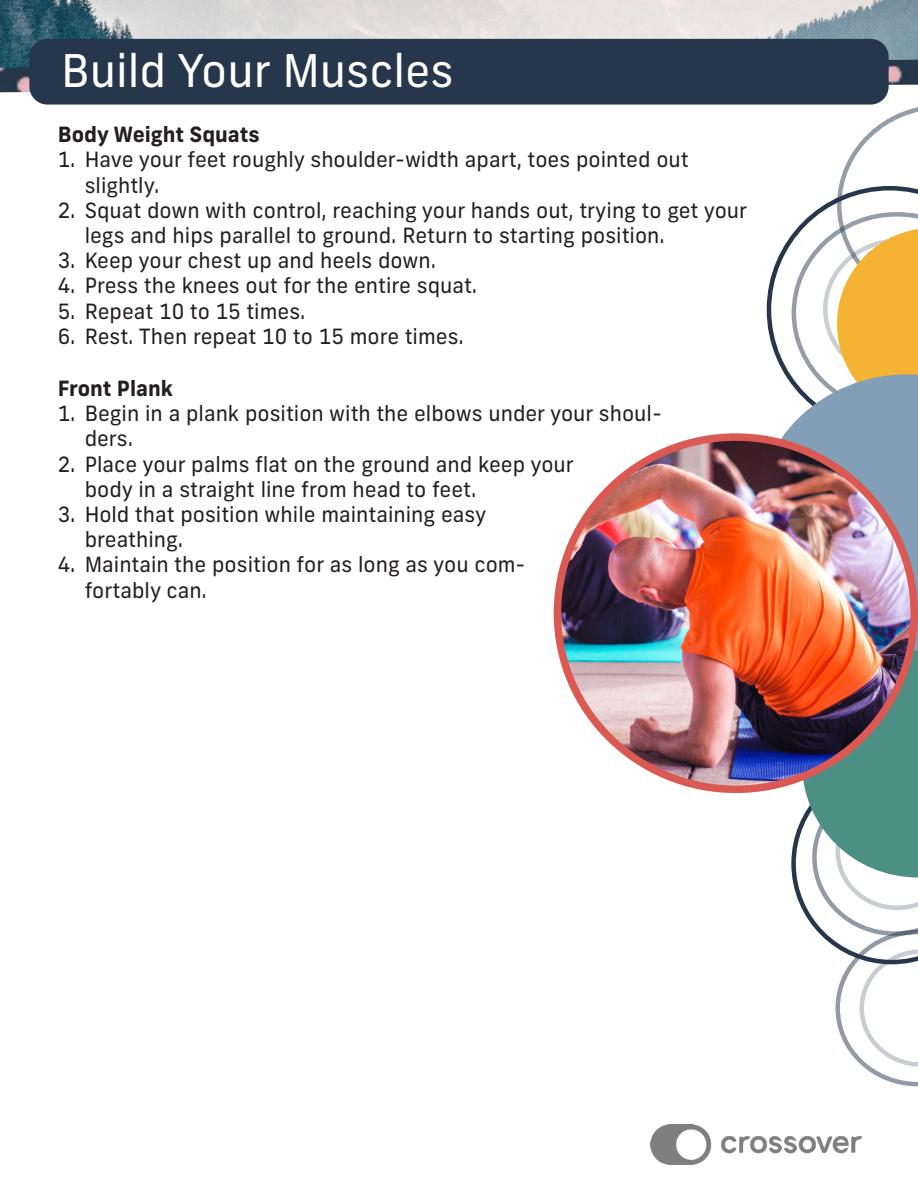
<style>
.page{position:relative;width:918px;height:1188px;background:#fff}
.page>*{position:absolute;margin:0;border:0;box-sizing:border-box;transform-origin:0 0}
.t1{font:45px "Frank New";color:#fff}
.t2{font:21px/25.2px "Frank New";color:#231f20}
.t3{font:700 21px "Frank New";color:#231f20}
</style>
<div class="page">
<img style="left:0;top:0;width:918px;height:60px">
<svg style="left:767px;top:107px;width:151px;height:267px"></svg>
<svg style="left:759px;top:374px;width:159px;height:277px;fill:#829fb7"></svg>
<img style="left:557px;top:437px;width:357px;height:352px">
<div style="left:554px;top:433px;width:364px;height:360px;border:8px solid #da5a53;border-radius:50%"></div>
<img style="left:0;top:60px;width:918px;height:32px">
<div style="left:29px;top:39px;width:860px;height:66px;background:#26374b;border-radius:18px"></div>
<img style="left:651px;top:1124px;width:210px;height:41px">
<svg style="left:791px;top:651px;width:127px;height:435px"></svg>
<p class="t1" style="left:61px;top:42px;width:394px">Build Your Muscles</p>
<p class="t3" style="left:58px;top:121px;width:204px">Body Weight Squats</p>
<p class="t2" style="left:85px;top:147px;width:606px;text-indent:-27px">1. Have your feet roughly shoulder-width apart, toes pointed out slightly.</p>
<p class="t2" style="left:85px;top:197px;width:664px;text-indent:-27px">2. Squat down with control, reaching your hands out, trying to get your legs and hips parallel to ground. Return to starting position.</p>
<p class="t2" style="left:58px;top:248px;width:380px">3. Keep your chest up and heels down.</p>
<p class="t2" style="left:58px;top:273px;width:421px">4. Press the knees out for the entire squat.</p>
<p class="t2" style="left:58px;top:298px;width:249px">5. Repeat 10 to 15 times.</p>
<p class="t2" style="left:58px;top:323px;width:408px">6. Rest. Then repeat 10 to 15 more times.</p>
<p class="t3" style="left:58px;top:375px;width:117px">Front Plank</p>
<p class="t2" style="left:85px;top:401px;width:579px;text-indent:-27px">1. Begin in a plank position with the elbows under your shoul&shy;ders.</p>
<p class="t2" style="left:85px;top:451px;width:491px;text-indent:-27px">2. Place your palms flat on the ground and keep your body in a straight line from head to feet.</p>
<p class="t2" style="left:85px;top:502px;width:403px;text-indent:-27px">3. Hold that position while maintaining easy breathing.</p>
<p class="t2" style="left:85px;top:552px;width:442px;text-indent:-27px">4. Maintain the position for as long as you com&shy;fortably can.</p>
</div>
